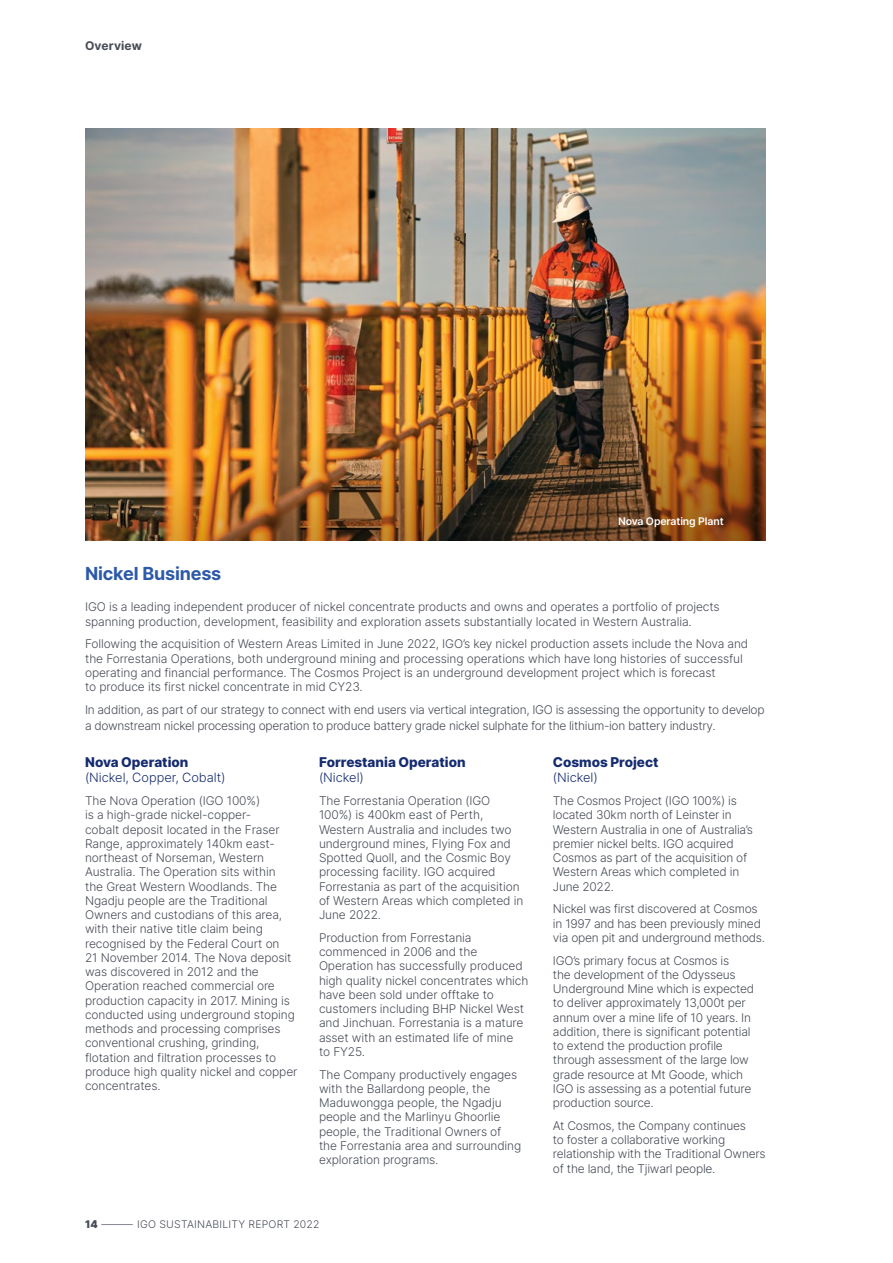
<style>
.page{position:relative;width:893px;height:1263px;background:#fff}
.page>*{position:absolute;margin:0;border:0;box-sizing:border-box;transform-origin:0 0}
.t1{font:700 18px "Inter";letter-spacing:-.01em;color:#2d59a9}
.t2{font:800 13.5px "Inter";color:#152b6f}
.t3{font:300 12.75px "Inter";color:#152b6f}
.t4{font:300 12px/14.2px "Inter";letter-spacing:-.01em;color:#474c55}
.t5{font:700 12px "Inter";letter-spacing:.01em;color:#474c55}
.t6{font:300 10.5px "Inter";letter-spacing:.02em;color:#474c55;scale:3 1}
.t7{font:600 10.5px "Inter";letter-spacing:-.01em;color:#fff}
.s1{font-weight:900}
</style>
<div class="page">
<img style="left:85px;top:129px;width:680px;height:178px">
<img style="left:85px;top:307px;width:680px;height:234px">
<p class="t5" style="left:85px;top:37px;width:58px">Overview</p>
<p class="t7" style="left:618px;top:514px;width:107px">Nova Operating Plant</p>
<h1 class="t1" style="left:85px;top:560px;width:138px">Nickel Business</h1>
<p class="t4" style="left:85px;top:600px;width:636px">IGO is a leading independent producer of nickel concentrate products and owns and operates a portfolio of projects spanning production, development, feasibility and exploration assets substantially located in Western Australia.</p>
<p class="t4" style="left:85px;top:637px;width:665px">Following the acquisition of Western Areas Limited in June 2022, IGO’s key nickel production assets include the Nova and the Forrestania Operations, both underground mining and processing operations which have long histories of successful operating and financial performance. The Cosmos Project is an underground development project which is forecast<br>to produce its first nickel concentrate in mid CY23.</p>
<p class="t4" style="left:85px;top:701px;width:681px;line-height:15.8px">In addition, as part of our strategy to connect with end users via vertical integration, IGO is assessing the opportunity to develop a downstream nickel processing operation to produce battery grade nickel sulphate for the lithium-ion battery industry.</p>
<p class="t2" style="left:85px;top:752px;width:105px">Nova Operation</p>
<p class="t3" style="left:85px;top:768px;width:142px">(Nickel, Copper, Cobalt)</p>
<p class="t4" style="left:85px;top:793px;width:214px">The Nova Operation (IGO 100%)<br>is a high-grade nickel-copper-<br>cobalt deposit located in the Fraser Range, approximately 140km east&shy;northeast of Norseman, Western Australia. The Operation sits within<br>the Great Western Woodlands. The Ngadju people are the Traditional Owners and custodians of this area, with their native title claim being recognised by the Federal Court on<br>21 November 2014. The Nova deposit was discovered in 2012 and the Operation reached commercial ore production capacity in 2017. Mining is conducted using underground stoping methods and processing comprises conventional crushing, grinding, flotation and filtration processes to produce high quality nickel and copper concentrates.</p>
<p class="t2" style="left:319px;top:752px;width:148px">Forrestania Operation</p>
<p class="t3" style="left:319px;top:768px;width:46px">(Nickel)</p>
<p class="t4" style="left:319px;top:793px;width:206px">The Forrestania Operation (IGO<br>100%) is 400km east of Perth,<br>Western Australia and includes two underground mines, Flying Fox and<br>Spotted Quoll, and the Cosmic Boy processing facility. IGO acquired<br>Forrestania as part of the acquisition of Western Areas which completed in<br>June 2022.</p>
<p class="t4" style="left:319px;top:930px;width:211px">Production from Forrestania commenced in 2006 and the<br>Operation has successfully produced high quality nickel concentrates which have been sold under offtake to customers including BHP Nickel West and Jinchuan. Forrestania is a mature asset with an estimated life of mine<br>to FY25.</p>
<p class="t4" style="left:319px;top:1067px;width:204px">The Company productively engages with the Ballardong people, the<br>Maduwongga people, the Ngadju people and the Marlinyu Ghoorlie people, the Traditional Owners of the Forrestania area and surrounding exploration programs.</p>
<p class="t2" style="left:553px;top:752px;width:107px">Cosmos Project</p>
<p class="t3" style="left:553px;top:768px;width:46px">(Nickel)</p>
<p class="t4" style="left:553px;top:793px;width:202px">The Cosmos Project (IGO 100%) is located 30km north of Leinster in<br>Western Australia in one of Australia’s premier nickel belts. IGO acquired<br>Cosmos as part of the acquisition of<br>Western Areas which completed in<br>June 2022.</p>
<p class="t4" style="left:553px;top:902px;width:214px">Nickel was first discovered at Cosmos in 1997 and has been previously mined via open pit and underground methods.</p>
<p class="t4" style="left:553px;top:953px;width:203px">IGO’s primary focus at Cosmos is<br>the development of the Odysseus Underground Mine which is expected to deliver approximately 13,000t per annum over a mine life of 10 years. In addition, there is significant potential to extend the production profile through assessment of the large low grade resource at Mt Goode, which IGO is assessing as a potential future production source.</p>
<p class="t4" style="left:553px;top:1118px;width:214px">At Cosmos, the Company continues<br>to foster a collaborative working relationship with the Traditional Owners of the land, the Tjiwarl people.</p>
<p class="t6" style="left:85px;top:1216px;width:80px"><span class="s1">14</span> —IGO SUSTAINABILITY REPORT 2022</p>
</div>
